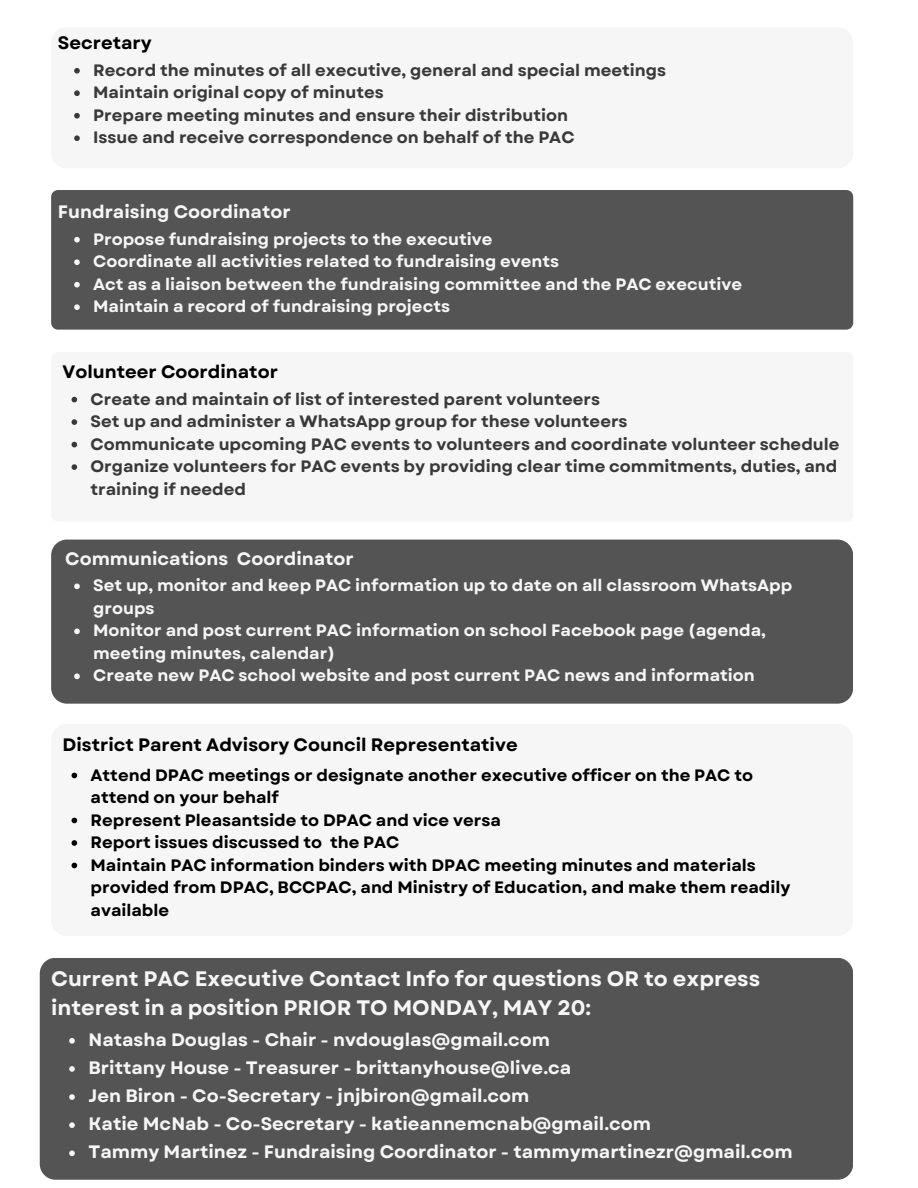
<style>
.page{position:relative;width:918px;height:1188px;background:#fff}
.page>*{position:absolute;margin:0;border:0;box-sizing:border-box;transform-origin:0 0}
.t1{font:700 21px/29.2px "Garet";color:#f6f6f6}
.t2{font:700 18px "Garet";color:#f6f6f6}
.t3{font:700 18px "Garet";color:#000}
.t4{font:700 16.5px/22.5px "Garet";color:#393939}
.t5{font:700 16.5px/22.5px "Garet";color:#f6f6f6}
.t6{font:700 16.5px/22.5px "Garet";color:#000}
</style>
<div class="page">
<div style="left:51px;top:540px;width:802px;height:164px;background:#545454;border-radius:16px"></div>
<svg style="left:74px;top:584px;width:6px;height:5px"></svg>
<svg style="left:74px;top:629px;width:6px;height:5px"></svg>
<svg style="left:74px;top:674px;width:6px;height:5px"></svg>
<div style="left:51px;top:352px;width:802px;height:170px;background:#f6f6f6;border-radius:7px"></div>
<svg style="left:72px;top:397px;width:5px;height:5px"></svg>
<svg style="left:72px;top:419px;width:5px;height:6px"></svg>
<svg style="left:72px;top:442px;width:5px;height:5px"></svg>
<svg style="left:72px;top:464px;width:5px;height:6px"></svg>
<div style="left:51px;top:190px;width:802px;height:140px;background:#545454;border-radius:7px"></div>
<svg style="left:74px;top:237px;width:6px;height:6px"></svg>
<svg style="left:74px;top:259px;width:6px;height:6px"></svg>
<svg style="left:74px;top:282px;width:6px;height:6px"></svg>
<svg style="left:74px;top:304px;width:6px;height:6px"></svg>
<div style="left:51px;top:724px;width:802px;height:212px;background:#f6f6f6;border-radius:16px"></div>
<svg style="left:72px;top:773px;width:5px;height:5px"></svg>
<svg style="left:72px;top:818px;width:5px;height:5px"></svg>
<svg style="left:72px;top:840px;width:5px;height:6px"></svg>
<svg style="left:72px;top:863px;width:5px;height:5px"></svg>
<div style="left:51px;top:27px;width:802px;height:141px;background:#f6f6f6;border-radius:16px"></div>
<svg style="left:74px;top:68px;width:6px;height:6px"></svg>
<svg style="left:74px;top:90px;width:6px;height:6px"></svg>
<svg style="left:74px;top:113px;width:6px;height:6px"></svg>
<svg style="left:74px;top:135px;width:6px;height:6px"></svg>
<div style="left:40px;top:958px;width:813px;height:222px;background:#545454;border-radius:16px"></div>
<svg style="left:69px;top:1038px;width:6px;height:6px"></svg>
<svg style="left:69px;top:1066px;width:6px;height:6px"></svg>
<svg style="left:69px;top:1094px;width:6px;height:6px"></svg>
<svg style="left:69px;top:1122px;width:6px;height:6px"></svg>
<svg style="left:69px;top:1150px;width:6px;height:6px"></svg>
<p class="t3" style="left:58px;top:30px;width:95px">Secretary</p>
<p class="t4" style="left:93px;top:59px;width:574px">Record the minutes of all executive, general and special meetings</p>
<p class="t4" style="left:93px;top:81px;width:292px">Maintain original copy of minutes</p>
<p class="t4" style="left:93px;top:104px;width:476px">Prepare meeting minutes and ensure their distribution</p>
<p class="t4" style="left:93px;top:126px;width:483px">Issue and receive correspondence on behalf of the PAC</p>
<p class="t2" style="left:58px;top:199px;width:234px">Fundraising Coordinator</p>
<p class="t5" style="left:93px;top:228px;width:401px">Propose fundraising projects to the executive</p>
<p class="t5" style="left:93px;top:250px;width:468px">Coordinate all activities related to fundraising events</p>
<p class="t5" style="left:93px;top:273px;width:650px">Act as a liaison between the fundraising committee and the PAC executive</p>
<p class="t5" style="left:93px;top:295px;width:358px">Maintain a record of fundraising projects</p>
<p class="t3" style="left:63px;top:358px;width:217px">Volunteer Coordinator</p>
<p class="t4" style="left:91px;top:388px;width:511px">Create and maintain of list of interested parent volunteers</p>
<p class="t4" style="left:91px;top:410px;width:539px">Set up and administer a WhatsApp group for these volunteers</p>
<p class="t4" style="left:91px;top:433px;width:751px">Communicate upcoming PAC events to volunteers and coordinate volunteer schedule</p>
<p class="t4" style="left:91px;top:455px;width:748px">Organize volunteers for PAC events by providing clear time commitments, duties, and training if needed</p>
<p class="t2" style="left:65px;top:546px;width:290px">Communications Coordinator</p>
<p class="t5" style="left:93px;top:574px;width:701px">Set up, monitor and keep PAC information up to date on all classroom WhatsApp groups</p>
<p class="t5" style="left:93px;top:619px;width:674px">Monitor and post current PAC information on school Facebook page (agenda, meeting minutes, calendar)</p>
<p class="t5" style="left:93px;top:664px;width:663px">Create new PAC school website and post current PAC news and information</p>
<p class="t3" style="left:63px;top:732px;width:457px">District Parent Advisory Council Representative</p>
<p class="t6" style="left:91px;top:764px;width:664px">Attend DPAC meetings or designate another executive officer on the PAC to attend on your behalf</p>
<p class="t6" style="left:91px;top:809px;width:412px">Represent Pleasantside to DPAC and vice versa</p>
<p class="t6" style="left:91px;top:831px;width:311px">Report issues discussed to the PAC</p>
<p class="t6" style="left:91px;top:854px;width:701px">Maintain PAC information binders with DPAC meeting minutes and materials provided from DPAC, BCCPAC, and Ministry of Education, and make them readily available</p>
<p class="t1" style="left:51px;top:964px;width:711px">Current PAC Executive Contact Info for questions OR to express interest in a position PRIOR TO MONDAY, MAY 20:</p>
<p class="t2" style="left:89px;top:1027px;width:463px">Natasha Douglas - Chair - nvdouglas@gmail.com</p>
<p class="t2" style="left:89px;top:1055px;width:484px">Brittany House - Treasurer - brittanyhouse@live.ca</p>
<p class="t2" style="left:89px;top:1083px;width:442px">Jen Biron - Co-Secretary - jnjbiron@gmail.com</p>
<p class="t2" style="left:89px;top:1111px;width:564px">Katie McNab - Co-Secretary - katieannemcnab@gmail.com</p>
<p class="t2" style="left:89px;top:1139px;width:706px">Tammy Martinez - Fundraising Coordinator - tammymartinezr@gmail.com</p>
</div>
